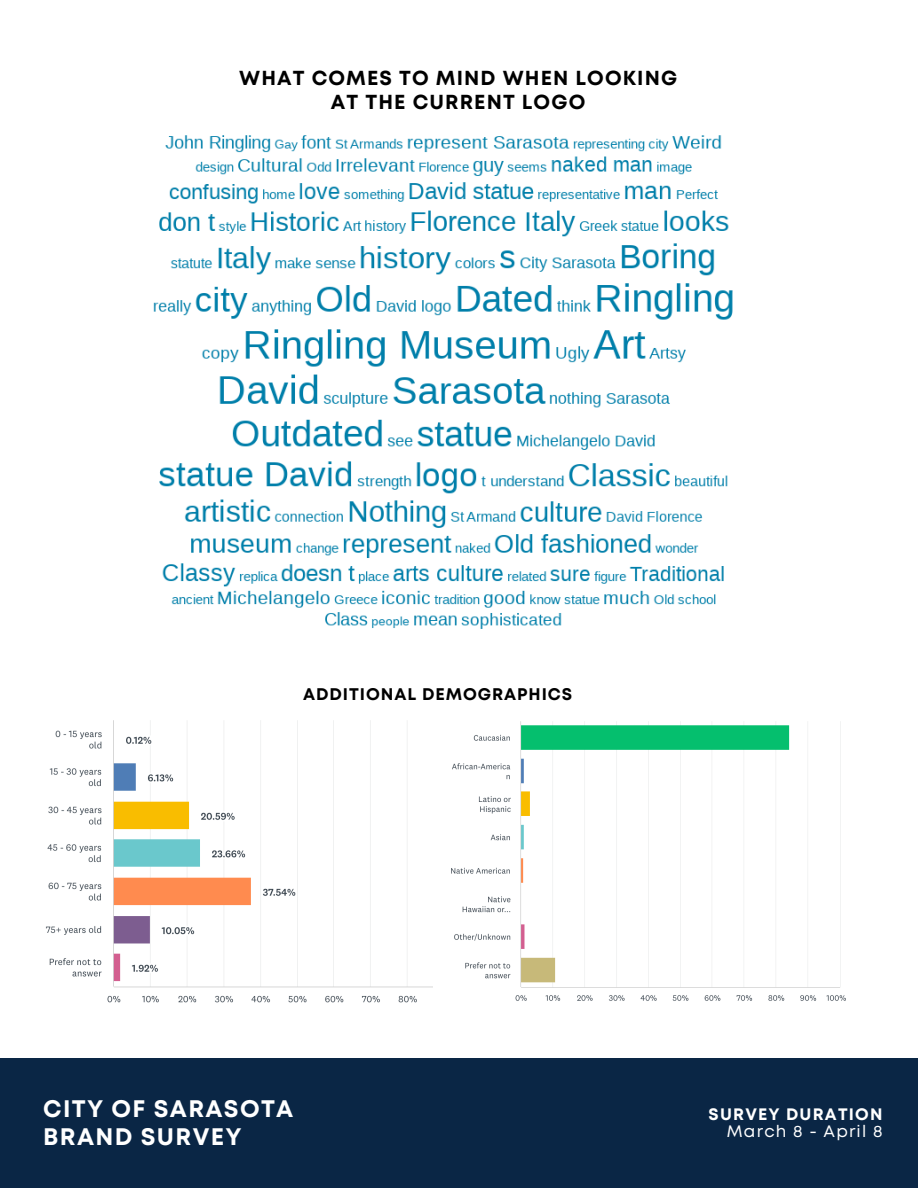
<style>
.page{position:relative;width:918px;height:1188px;background:#fff}
.page>*{position:absolute;margin:0;border:0;box-sizing:border-box;transform-origin:0 0}
.t1{font:700 23.85px/28px "Mont";letter-spacing:.055em;color:#fff}
.t2{font:700 20.25px/23.7px "Mont";letter-spacing:.055em;color:#000;text-align:center}
.t3{font:700 16.8px "Mont";letter-spacing:.055em;color:#000}
.t4{font:700 16.5px "Mont";letter-spacing:.07em;color:#fff}
.t5{font:16.5px "Mont";letter-spacing:.07em;color:#fff}
</style>
<div class="page">
<img style="left:153px;top:135px;width:580px;height:494px">
<img style="left:46px;top:720px;width:387px;height:283px">
<img style="left:451px;top:721px;width:395px;height:280px">
<div style="left:0;top:1058px;width:918px;height:130px;background:#0a2645"></div>
<p class="t2" style="left:239px;top:68px;width:440px">WHAT COMES TO MIND WHEN LOOKING<br>AT THE CURRENT LOGO</p>
<p class="t3" style="left:303px;top:688px;width:271px">ADDITIONAL DEMOGRAPHICS</p>
<p class="t1" style="left:43px;top:1096px;width:252px">CITY OF SARASOTA<br>BRAND SURVEY</p>
<p class="t4" style="left:709px;top:1108px;width:175px">SURVEY DURATION</p>
<p class="t5" style="left:727px;top:1125px;width:157px">March 8 - April 8</p>
</div>
